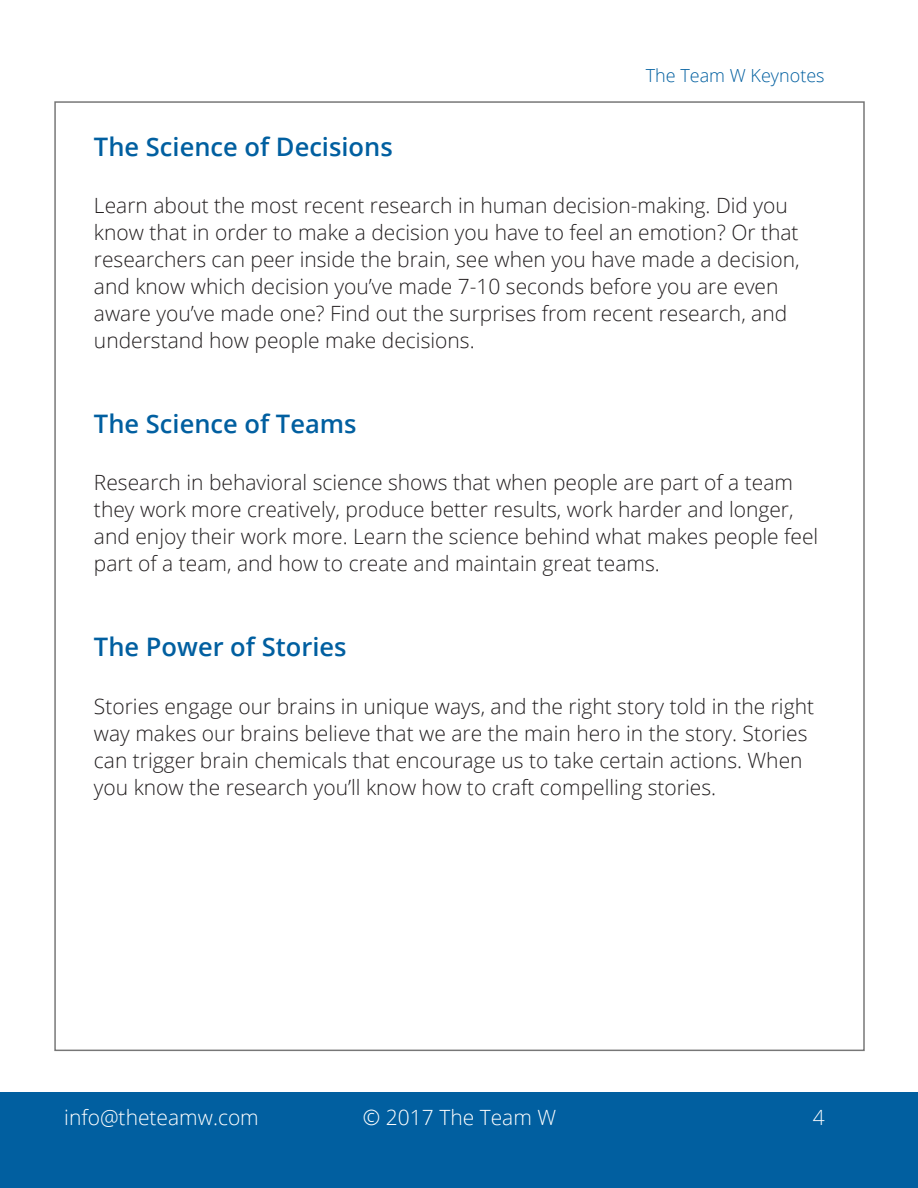
<style>
.page{position:relative;width:918px;height:1188px;background:#fff}
.page>*{position:absolute;margin:0;border:0;box-sizing:border-box;transform-origin:0 0}
.Header_Size_3{font:600 25.5px "Open Sans";color:#015fa0}
.Paragraph{font:300 21px/27px "Open Sans";color:#231f20}
.t1{font:300 21px "Open Sans";color:#fff}
.t2{font:300 18px "Open Sans";color:#015fa0}
</style>
<div class="page">
<div style="left:0;top:1093px;width:918px;height:95px;background:#015fa0"></div>
<p class="Header_Size_3" style="left:94px;top:129px;width:300px">The Science of Decisions</p>
<p class="t2" style="left:646px;top:63px;width:180px">The Team W Keynotes</p>
<p class="Paragraph" style="left:94px;top:191px;width:707px">Learn about the most recent research in human decision-making. Did you know that in order to make a decision you have to feel an emotion? Or that researchers can peer inside the brain, see when you have made a decision, and know which decision you’ve made 7-10 seconds before you are even aware you’ve made one? Find out the surprises from recent research, and understand how people make decisions.</p>
<p class="Header_Size_3" style="left:94px;top:406px;width:264px">The Science of Teams</p>
<p class="Paragraph" style="left:94px;top:469px;width:726px">Research in behavioral science shows that when people are part of a team they work more creatively, produce better results, work harder and longer, and enjoy their work more. Learn the science behind what makes people feel part of a team, and how to create and maintain great teams.</p>
<p class="Header_Size_3" style="left:94px;top:629px;width:254px">The Power of Stories</p>
<p class="Paragraph" style="left:94px;top:692px;width:722px">Stories engage our brains in unique ways, and the right story told in the right way makes our brains believe that we are the main hero in the story. Stories can trigger brain chemicals that encourage us to take certain actions. When you know the research you’ll know how to craft compelling stories.</p>
<p class="t1" style="left:64px;top:1103px;width:196px">info@theteamw.com</p>
<p class="t1" style="left:363px;top:1103px;width:195px">© 2017 The Team W</p>
<p class="t1" style="left:813px;top:1103px;width:13px">4</p>
</div>
